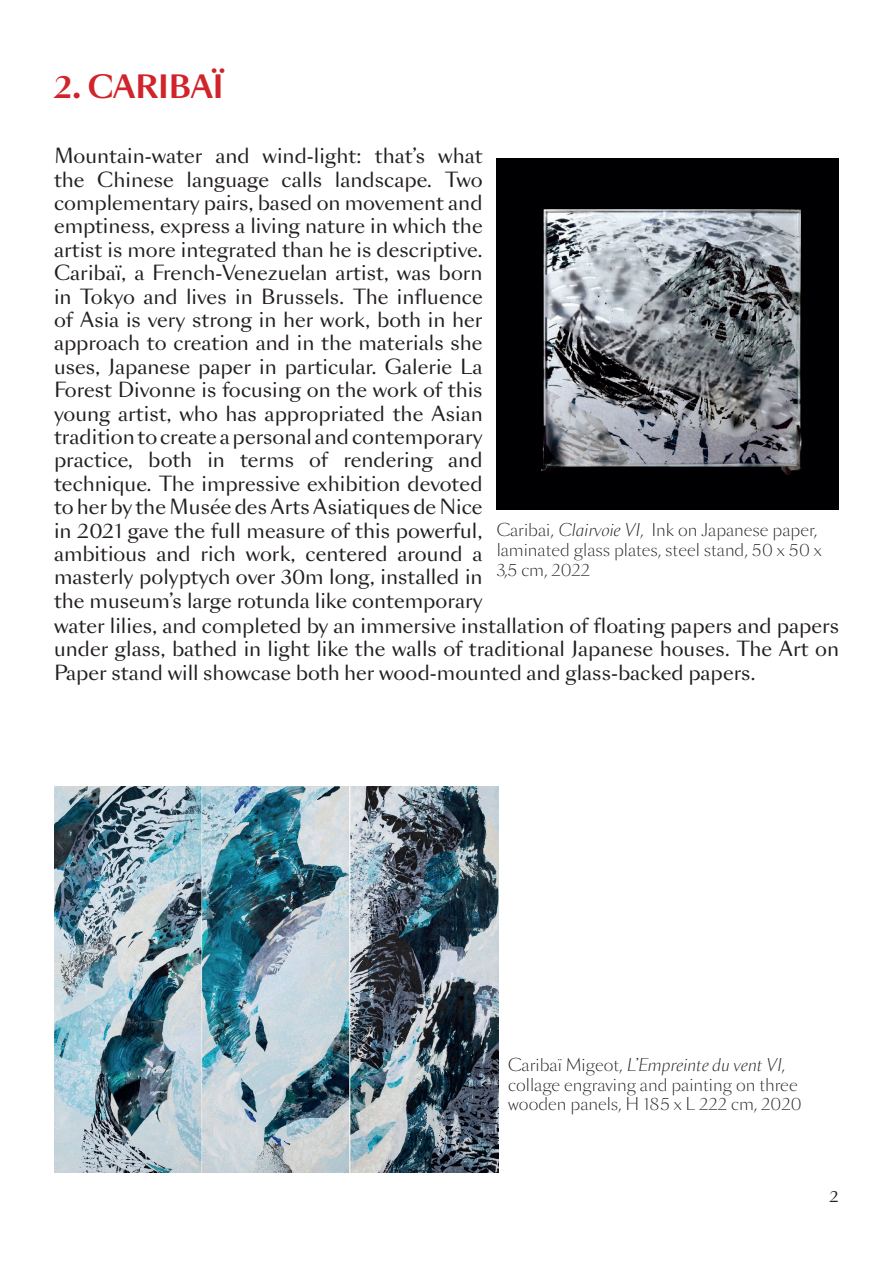
<style>
.page{position:relative;width:893px;height:1263px;background:#fff}
.page>*{position:absolute;margin:0;border:0;box-sizing:border-box;transform-origin:0 0}
.t1{font:700 30px "Sang Bleu Sans";letter-spacing:-.01em;color:#d1232a}
.t2{font:19.5px/23.4px "Sang Bleu Sans";color:#231f20}
.t3{font:300 16.5px/19.8px "Sang Bleu Sans";color:#231f20}
.t4{font:15px "Sang Bleu Sans";color:#231f20}
.s1{font-style:italic}
</style>
<div class="page">
<img style="left:497px;top:158px;width:342px;height:351px">
<img style="left:54px;top:786px;width:445px;height:386px">
<h1 class="t1" style="left:54px;top:67px;width:171px">2. CARIBAÏ</h1>
<p class="t2" style="left:54px;top:144px;width:786px">Mountain-water and wind-light: that’s what<br>the Chinese language calls landscape. Two<br>complementary pairs, based on movement and<br>emptiness, express a living nature in which the<br>artist is more integrated than he is descriptive.<br>Caribaï, a French-Venezuelan artist, was born<br>in Tokyo and lives in Brussels. The influence<br>of Asia is very strong in her work, both in her<br>approach to creation and in the materials she<br>uses, Japanese paper in particular. Galerie La<br>Forest Divonne is focusing on the work of this<br>young artist, who has appropriated the Asian<br>tradition to create a personal and contemporary<br>practice, both in terms of rendering and<br>technique. The impressive exhibition devoted<br>to her by the Musée des Arts Asiatiques de Nice<br>in 2021 gave the full measure of this powerful,<br>ambitious and rich work, centered around a<br>masterly polyptych over 30m long, installed in<br>the museum’s large rotunda like contemporary<br>water lilies, and completed by an immersive installation of floating papers and papers under glass, bathed in light like the walls of traditional Japanese houses. The Art on Paper stand will showcase both her wood-mounted and glass-backed papers.</p>
<p class="t3" style="left:497px;top:521px;width:326px">Caribai, <span class="s1">Clairvoie VI</span>, Ink on Japanese paper, laminated glass plates, steel stand, 50 x 50 x<br>3,5 cm, 2022</p>
<p class="t3" style="left:508px;top:1055px;width:295px">Caribaï Migeot, <span class="s1">L’Empreinte du vent VI</span>, collage engraving and painting on three wooden panels, H 185 x L 222 cm, 2020</p>
<p class="t4" style="left:830px;top:1187px;width:11px">2</p>
</div>
